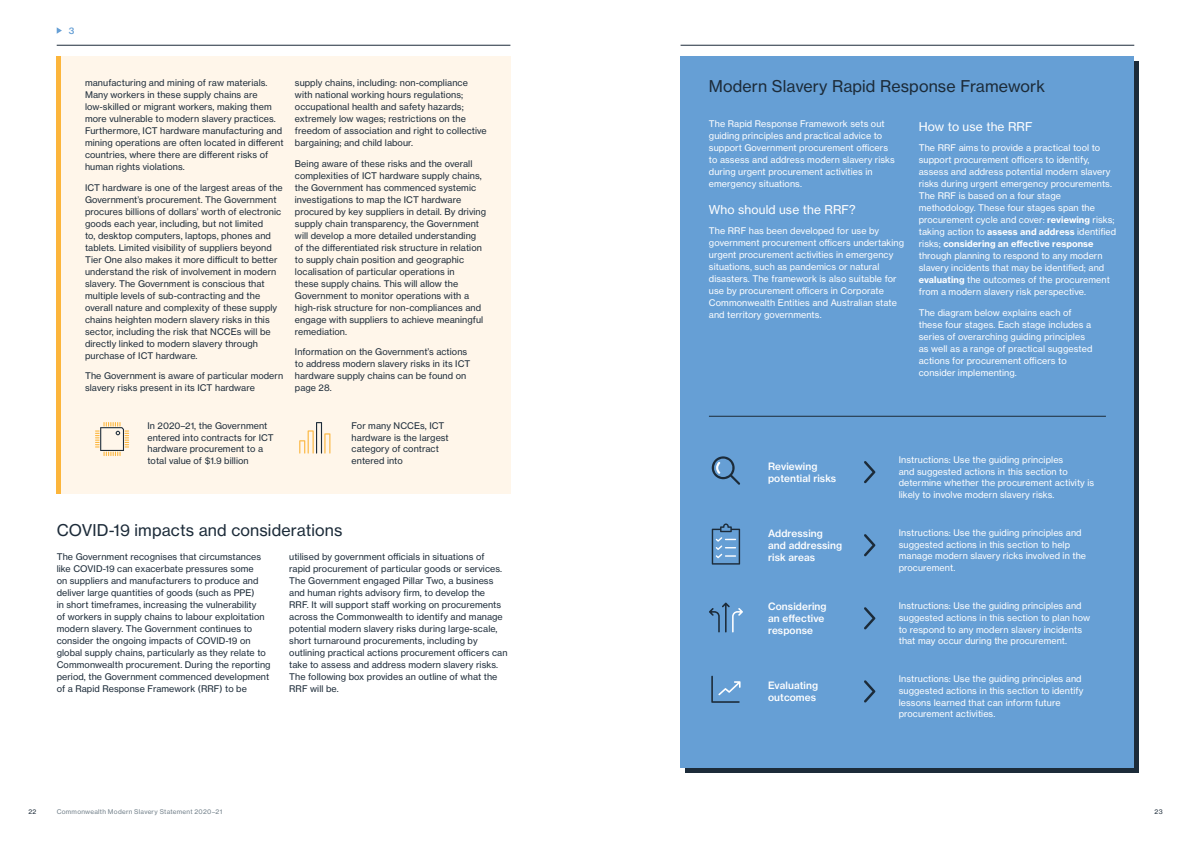
<style>
.page{position:relative;width:1191px;height:842px;background:#fff}
.page>*{position:absolute;margin:0;border:0;box-sizing:border-box;transform-origin:0 0}
.t1{font:16px "N Haas Grotesk TX Pro 55 Rg";letter-spacing:.01em;color:#1c2b39}
.t2{font:12px "N Haas Grotesk TX Pro 55 Rg";letter-spacing:.01em;color:#fff}
.t3{font:10px/12px "N Haas Grotesk TX Pro 65 Md";letter-spacing:.01em;color:#fff}
.t4{font:9px/12px "N Haas Grotesk TX Pro 55 Rg";letter-spacing:.01em;color:#1c2b39}
.t5{font:9px/12px "N Haas Grotesk TX Pro 55 Rg";letter-spacing:.01em;color:#fff}
.t6{font:9px "N Haas Grotesk TX Pro 75 Bd";letter-spacing:.01em;color:#fff}
.t7{font:9px "N Haas Grotesk TX Pro 65 Md";color:#669fd5}
.t8{font:6.4px "N Haas Grotesk TX Pro 55 Rg";letter-spacing:.04em;color:#72808a}
.t9{font:6.4px "N Haas Grotesk TX Pro 55 Rg";color:#1c2b39}
.s1{font-family:"N Haas Grotesk TX Pro 75 Bd"}
.s2{font-family:"N Haas Grotesk TX Pro 55 Rg"}
</style>
<div class="page">
<div style="left:57px;top:57px;width:453px;height:437px;background:#fff6ea"></div>
<hr style="left:57px;top:57px;width:4px;height:437px;background:#fcb53b">
<svg style="left:57px;top:27px;width:5px;height:7px"></svg>
<svg style="left:95px;top:422px;width:34px;height:34px"></svg>
<svg style="left:299px;top:422px;width:31px;height:32px"></svg>
<div style="left:680px;top:57px;width:454px;height:711px;background:#669fd5"></div>
<svg style="left:864px;top:461px;width:11px;height:22px"></svg>
<svg style="left:864px;top:607px;width:11px;height:22px"></svg>
<svg style="left:864px;top:534px;width:11px;height:22px"></svg>
<svg style="left:864px;top:680px;width:11px;height:23px"></svg>
<svg style="left:711px;top:456px;width:29px;height:29px"></svg>
<svg style="left:711px;top:523px;width:29px;height:42px"></svg>
<svg style="left:709px;top:603px;width:34px;height:29px"></svg>
<svg style="left:711px;top:676px;width:29px;height:27px"></svg>
<hr style="left:709px;top:416px;width:397px;height:1px;background:#1c2b39">
<hr style="left:57px;top:45px;width:453px;height:1px;background:#1c2b39">
<hr style="left:680px;top:45px;width:454px;height:1px;background:#1c2b39">
<p class="t7" style="left:69px;top:25px;width:7px">3</p>
<p class="t4" style="left:85px;top:77px;width:200px">manufacturing and mining of raw materials.<br>Many workers in these supply chains are low-skilled or migrant workers, making them more vulnerable to modern slavery practices.<br>Furthermore, ICT hardware manufacturing and mining operations are often located in different countries, where there are different risks of human rights violations.</p>
<p class="t4" style="left:85px;top:182px;width:199px">ICT hardware is one of the largest areas of the Government’s procurement. The Government procures billions of dollars’ worth of electronic goods each year, including, but not limited<br>to, desktop computers, laptops, phones and tablets. Limited visibility of suppliers beyond Tier One also makes it more difficult to better understand the risk of involvement in modern slavery. The Government is conscious that multiple levels of sub-contracting and the overall nature and complexity of these supply chains heighten modern slavery risks in this sector, including the risk that NCCEs will be directly linked to modern slavery through purchase of ICT hardware.</p>
<p class="t4" style="left:85px;top:370px;width:200px">The Government is aware of particular modern slavery risks present in its ICT hardware</p>
<p class="t4" style="left:147px;top:420px;width:128px;line-height:11.6px">In 2020–21, the Government entered into contracts for ICT hardware procurement to a total value of $1.9 billion</p>
<p class="t4" style="left:295px;top:77px;width:193px">supply chains, including: non-compliance with national working hours regulations; occupational health and safety hazards; extremely low wages; restrictions on the freedom of association and right to collective bargaining; and child labour.</p>
<p class="t4" style="left:295px;top:158px;width:193px">Being aware of these risks and the overall complexities of ICT hardware supply chains, the Government has commenced systemic investigations to map the ICT hardware procured by key suppliers in detail. By driving supply chain transparency, the Government will develop a more detailed understanding of the differentiated risk structure in relation to supply chain position and geographic localisation of particular operations in<br>these supply chains. This will allow the Government to monitor operations with a high-risk structure for non-compliances and engage with suppliers to achieve meaningful remediation.</p>
<p class="t4" style="left:295px;top:346px;width:177px">Information on the Government’s actions to address modern slavery risks in its ICT hardware supply chains can be found on page 28.</p>
<p class="t4" style="left:351px;top:420px;width:99px;line-height:11.6px">For many NCCEs, ICT hardware is the largest category of contract entered into</p>
<h1 class="t1" style="left:57px;top:521px;width:287px">COVID-19 impacts and considerations</h1>
<p class="t4" style="left:57px;top:550px;width:215px">The Government recognises that circumstances like COVID-19 can exacerbate pressures some<br>on suppliers and manufacturers to produce and deliver large quantities of goods (such as PPE)<br>in short timeframes, increasing the vulnerability<br>of workers in supply chains to labour exploitation modern slavery. The Government continues to consider the ongoing impacts of COVID-19 on global supply chains, particularly as they relate to Commonwealth procurement. During the reporting period, the Government commenced development of a Rapid Response Framework (RRF) to be</p>
<p class="t4" style="left:289px;top:550px;width:220px">utilised by government officials in situations of rapid procurement of particular goods or services.<br>The Government engaged Pillar Two, a business and human rights advisory firm, to develop the<br>RRF. It will support staff working on procurements across the Commonwealth to identify and manage potential modern slavery risks during large-scale, short turnaround procurements, including by outlining practical actions procurement officers can take to assess and address modern slavery risks.<br>The following box provides an outline of what the RRF will be.</p>
<h1 class="t1" style="left:709px;top:76px;width:338px">Modern Slavery Rapid Response Framework</h1>
<p class="t5" style="left:709px;top:117px;width:187px">The Rapid Response Framework sets out guiding principles and practical advice to support Government procurement officers to assess and address modern slavery risks during urgent procurement activities in emergency situations.</p>
<h2 class="t2" style="left:709px;top:202px;width:148px">Who should use the RRF?</h2>
<p class="t5" style="left:709px;top:225px;width:197px">The RRF has been developed for use by government procurement officers undertaking urgent procurement activities in emergency situations, such as pandemics or natural disasters. The framework is also suitable for use by procurement officers in Corporate Commonwealth Entities and Australian state and territory governments.</p>
<h2 class="t2" style="left:918px;top:119px;width:115px">How to use the RRF</h2>
<p class="t5" style="left:918px;top:142px;width:199px">The RRF aims to provide a practical tool to support procurement officers to identify, assess and address potential modern slavery risks during urgent emergency procurements.<br>The RRF is based on a four stage methodology. These four stages span the procurement cycle and cover: <span class="s1">reviewing</span> risks; taking action to <span class="s1">assess and address</span> identified</p>
<p class="t6" style="left:918px;top:238px;width:176px"><span class="s2">risks;</span> considering an effective response</p>
<p class="t5" style="left:918px;top:250px;width:193px">through planning to respond to any modern slavery incidents that may be identified; and <span class="s1">evaluating</span> the outcomes of the procurement from a modern slavery risk perspective.</p>
<p class="t5" style="left:918px;top:306px;width:175px">The diagram below explains each of these four stages. Each stage includes a series of overarching guiding principles as well as a range of practical suggested actions for procurement officers to consider implementing.</p>
<p class="t3" style="left:768px;top:460px;width:70px">Reviewing potential risks</p>
<p class="t5" style="left:898px;top:454px;width:197px;line-height:11.6px">Instructions: Use the guiding principles<br>and suggested actions in this section to determine whether the procurement activity is likely to involve modern slavery risks.</p>
<p class="t3" style="left:768px;top:527px;width:76px">Addressing and addressing risk areas</p>
<p class="t5" style="left:898px;top:527px;width:189px;line-height:11.6px">Instructions: Use the guiding principles and suggested actions in this section to help manage modern slavery ricks involved in the procurement.</p>
<p class="t3" style="left:768px;top:600px;width:60px">Considering an effective response</p>
<p class="t5" style="left:898px;top:600px;width:193px;line-height:11.6px">Instructions: Use the guiding principles and suggested actions in this section to plan how to respond to any modern slavery incidents that may occur during the procurement.</p>
<p class="t3" style="left:768px;top:679px;width:51px">Evaluating outcomes</p>
<p class="t5" style="left:898px;top:673px;width:186px;line-height:11.6px">Instructions: Use the guiding principles and suggested actions in this section to identify lessons learned that can inform future procurement activities.</p>
<p class="t9" style="left:28px;top:807px;width:9px">22</p>
<p class="t8" style="left:57px;top:807px;width:167px">Commonwealth Modern Slavery Statement 2020–21</p>
<p class="t9" style="left:1154px;top:807px;width:10px">23</p>
</div>
